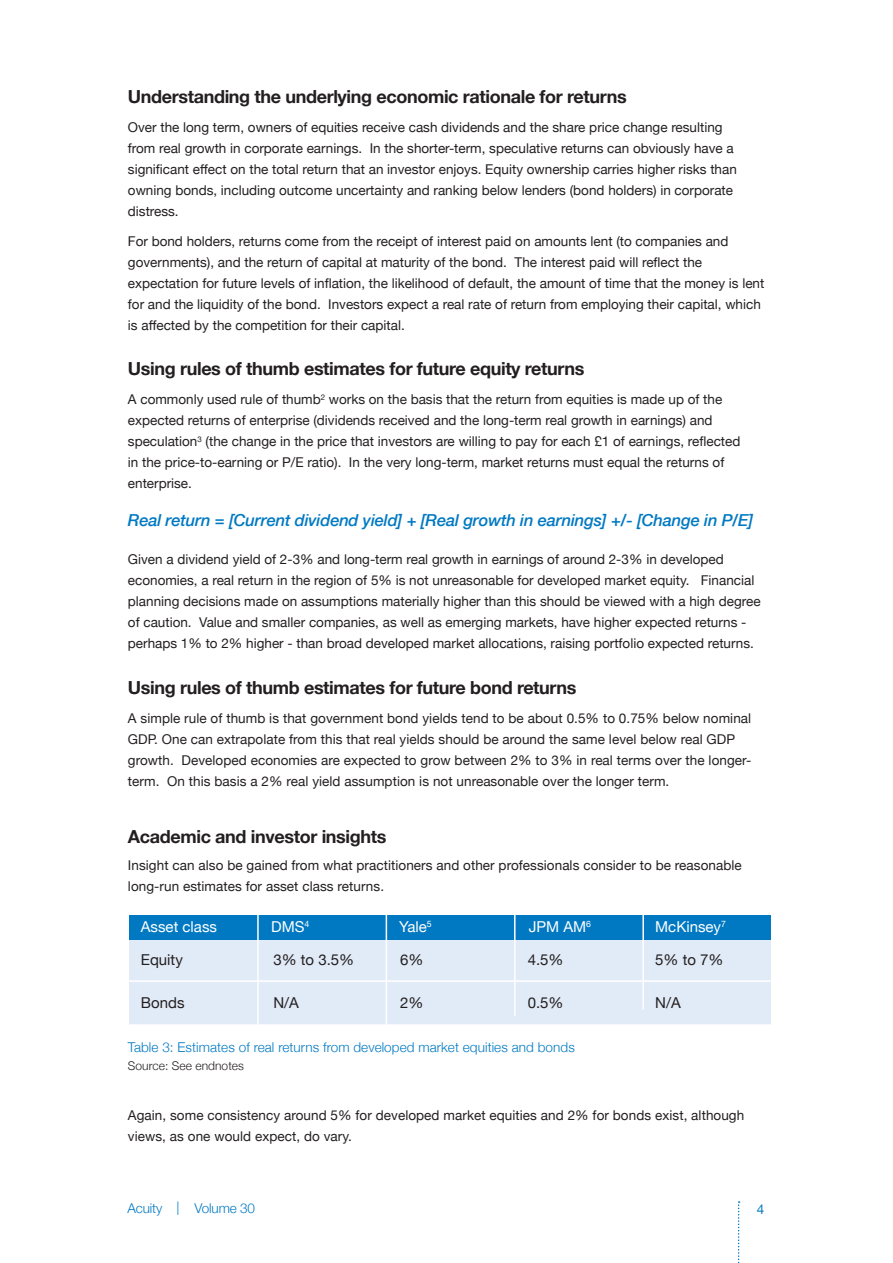
<style>
.page{position:relative;width:893px;height:1263px;background:#fff}
.page>*{position:absolute;margin:0;border:0;box-sizing:border-box;transform-origin:0 0}
.Bullet2{font:700 18px "Helvetica Neue";letter-spacing:-.02em;color:#231f20}
.body{font:italic 500 16.5px "Helvetica Neue";letter-spacing:-.01em;color:#0079c2}
.Bullet2-2{font:15px "Helvetica Neue";color:#231f20}
.Bullet2-3{font:15px "Helvetica Neue";color:#fff}
.body-2{font:13.5px/21px "Helvetica Neue";color:#231f20}
.Bullet2-4{font:13.5px/21px "Helvetica Neue";letter-spacing:.005em;color:#231f20}
.Bullet2-5{font:300 13.5px "Helvetica Neue";letter-spacing:.005em;color:#0079c2}
.body-3{font:300 13.5px "Helvetica Neue";letter-spacing:-.01em;color:#0079c2}
.body-4{font:13.5px "Helvetica Neue";color:#0079c2}
.Bullet2-6{font:300 12px "Helvetica Neue";letter-spacing:.005em;color:#231f20}
</style>
<div class="page">
<svg style="left:738px;top:1201px;width:2px;height:62px"></svg>
<div style="left:130px;top:915px;width:641px;height:42px;background:#0079c2"></div>
<div style="left:130px;top:940px;width:641px;height:43px;background:#e1ebf7"></div>
<div style="left:130px;top:982px;width:641px;height:42px;background:#e1ebf7"></div>
<hr style="left:257px;top:909px;width:2px;height:122px;background:#fff">
<hr style="left:386px;top:903px;width:1px;height:132px;background:#fff">
<hr style="left:514px;top:890px;width:2px;height:126px;background:#fff">
<hr style="left:642px;top:884px;width:2px;height:126px;background:#fff">
<hr style="left:128px;top:980px;width:645px;height:2px;background:#fff">
<p class="Bullet2" style="left:128px;top:82px;width:500px">Understanding the underlying economic rationale for returns</p>
<p class="body-2" style="left:128px;top:118px;width:610px">Over the long term, owners of equities receive cash dividends and the share price change resulting from real growth in corporate earnings. In the shorter-term, speculative returns can obviously have a significant effect on the total return that an investor enjoys. Equity ownership carries higher risks than owning bonds, including outcome uncertainty and ranking below lenders (bond holders) in corporate distress.</p>
<p class="body-2" style="left:128px;top:231px;width:638px">For bond holders, returns come from the receipt of interest paid on amounts lent (to companies and governments), and the return of capital at maturity of the bond. The interest paid will reflect the expectation for future levels of inflation, the likelihood of default, the amount of time that the money is lent for and the liquidity of the bond. Investors expect a real rate of return from employing their capital, which is affected by the competition for their capital.</p>
<p class="Bullet2" style="left:128px;top:354px;width:458px">Using rules of thumb estimates for future equity returns</p>
<p class="body-2" style="left:128px;top:390px;width:614px">A commonly used rule of thumb<sup>2</sup> works on the basis that the return from equities is made up of the expected returns of enterprise (dividends received and the long-term real growth in earnings) and speculation<sup>3</sup> (the change in the price that investors are willing to pay for each £1 of earnings, reflected in the price-to-earning or P/E ratio). In the very long-term, market returns must equal the returns of enterprise.</p>
<p class="body" style="left:128px;top:506px;width:627px">Real return = [Current dividend yield] + [Real growth in earnings] +/- [Change in P/E]</p>
<p class="body-2" style="left:128px;top:550px;width:634px">Given a dividend yield of 2-3% and long-term real growth in earnings of around 2-3% in developed economies, a real return in the region of 5% is not unreasonable for developed market equity. Financial planning decisions made on assumptions materially higher than this should be viewed with a high degree of caution. Value and smaller companies, as well as emerging markets, have higher expected returns - perhaps 1% to 2% higher - than broad developed market allocations, raising portfolio expected returns.</p>
<p class="Bullet2" style="left:128px;top:673px;width:450px">Using rules of thumb estimates for future bond returns</p>
<p class="Bullet2-4" style="left:128px;top:709px;width:625px">A simple rule of thumb is that government bond yields tend to be about 0.5% to 0.75% below nominal GDP. One can extrapolate from this that real yields should be around the same level below real GDP growth. Developed economies are expected to grow between 2% to 3% in real terms over the longer&shy;term. On this basis a 2% real yield assumption is not unreasonable over the longer term.</p>
<p class="Bullet2" style="left:128px;top:822px;width:260px">Academic and investor insights</p>
<p class="Bullet2-4" style="left:128px;top:855px;width:615px">Insight can also be gained from what practitioners and other professionals consider to be reasonable long-run estimates for asset class returns.</p>
<p class="Bullet2-3" style="left:141px;top:916px;width:78px">Asset class</p>
<p class="Bullet2-3" style="left:399px;top:916px;width:34px">Yale<sup>5</sup></p>
<p class="Bullet2-3" style="left:529px;top:916px;width:64px">JPM AM<sup>6</sup></p>
<p class="Bullet2-3" style="left:655px;top:916px;width:72px">McKinsey<sup>7</sup></p>
<p class="Bullet2-2" style="left:141px;top:948px;width:43px">Equity</p>
<p class="Bullet2-2" style="left:273px;top:948px;width:82px">3% to 3.5%</p>
<p class="Bullet2-2" style="left:141px;top:992px;width:45px">Bonds</p>
<p class="Bullet2-2" style="left:273px;top:992px;width:27px">N/A</p>
<p class="Bullet2-3" style="left:271px;top:916px;width:40px">DMS<sup>4</sup></p>
<p class="Bullet2-2" style="left:400px;top:948px;width:25px">6%</p>
<p class="Bullet2-2" style="left:400px;top:992px;width:25px">2%</p>
<p class="Bullet2-2" style="left:528px;top:948px;width:37px">4.5%</p>
<p class="Bullet2-2" style="left:655px;top:948px;width:70px">5% to 7%</p>
<p class="Bullet2-2" style="left:528px;top:991px;width:37px">0.5%</p>
<p class="Bullet2-2" style="left:655px;top:991px;width:27px">N/A</p>
<p class="Bullet2-5" style="left:128px;top:1036px;width:448px">Table 3: Estimates of real returns from developed market equities and bonds</p>
<p class="Bullet2-6" style="left:128px;top:1056px;width:118px">Source: See endnotes</p>
<p class="Bullet2-4" style="left:128px;top:1106px;width:618px">Again, some consistency around 5% for developed market equities and 2% for bonds exist, although views, as one would expect, do vary.</p>
<p class="body-3" style="left:128px;top:1197px;width:36px">Acuity</p>
<p class="body-3" style="left:176px;top:1196px;width:4px">|</p>
<p class="body-3" style="left:195px;top:1197px;width:62px">Volume 30</p>
<p class="body-4" style="left:757px;top:1199px;width:9px">4</p>
</div>
